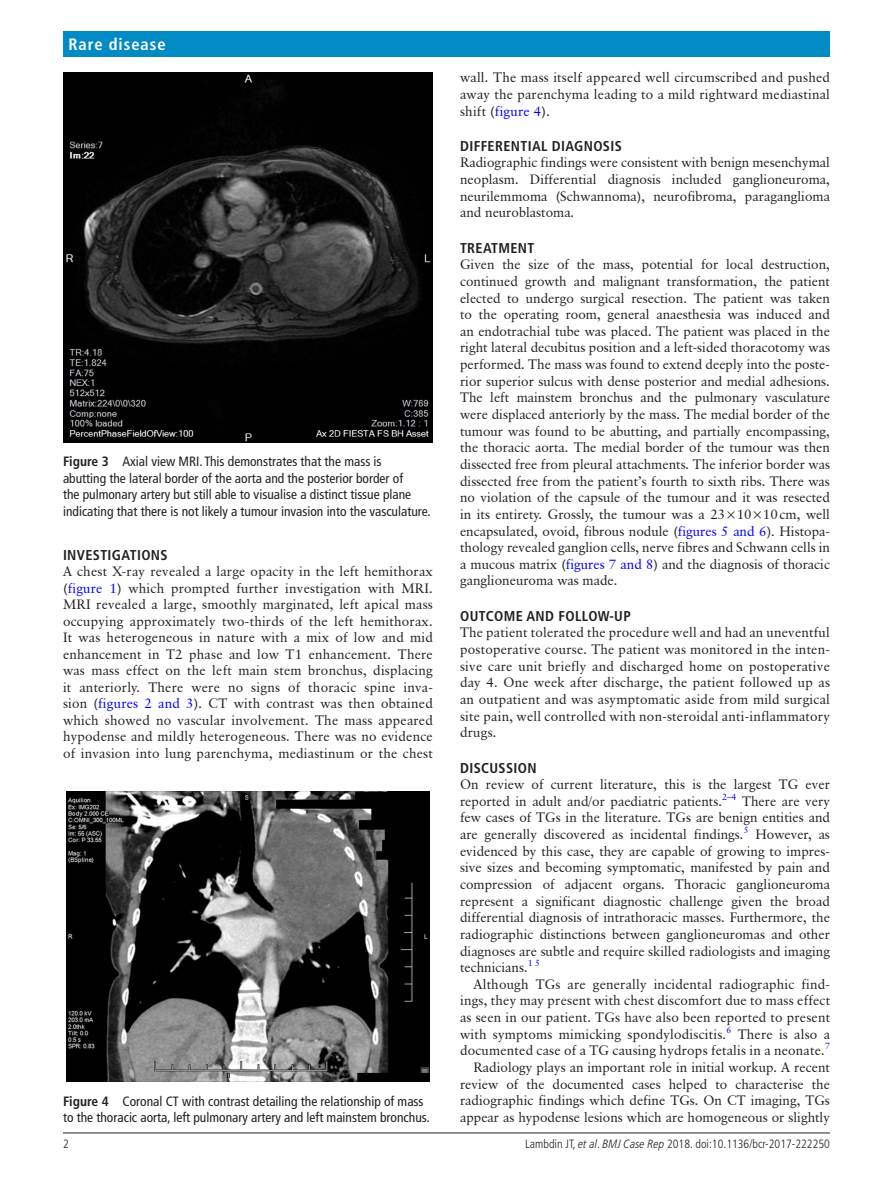
<style>
.page{position:relative;width:893px;height:1191px;background:#fff}
.page>*{position:absolute;margin:0;border:0;box-sizing:border-box;transform-origin:0 0}
.t1{font:700 condensed 16.5px "Frutiger LT Pro";color:#fff}
.t2{font:700 condensed 14.25px "Frutiger LT Pro";letter-spacing:.025em;color:#231f20}
.t3{font:13.5px/16.6px "Classical Garamond BT";color:#231f20;text-align:justify}
.t4{font:condensed 13.5px/16.5px "Frutiger LT Pro";color:#231f20}
.t5{font:300 condensed 12px "Frutiger LT Pro";color:#231f20}
.s1{font-weight:700}
.s2{color:#00f}
.s3{font-style:italic}
</style>
<div class="page">
<hr style="left:63px;top:1132px;width:767px;height:1px;background:#231f20">
<div style="left:63px;top:31px;width:767px;height:25px;background:#008bc5"></div>
<img style="left:63px;top:72px;width:370px;height:370px">
<img style="left:67px;top:791px;width:362px;height:290px">
<p class="t1" style="left:69px;top:34px;width:99px">RARE DISEASE</p>
<p class="t4" style="left:63px;top:453px;width:369px"><span class="s1">FIGURE 3</span> Axial view MRI. This demonstrates that the mass is<br>abutting the lateral border of the aorta and the posterior border of<br>the pulmonary artery but still able to visualise a distinct tissue plane indicating that there is not likely a tumour invasion into the vasculature.</p>
<p class="t2" style="left:63px;top:546px;width:105px">INVESTIGATIONS</p>
<p class="t3" style="left:63px;top:563px;width:371px">A chest X-ray revealed a large opacity in the left hemithorax (<span class="s2">figure 1</span>) which prompted further investigation with MRI.<br>MRI revealed a large, smoothly marginated, left apical mass occupying approximately two-thirds of the left hemithorax.<br>It was heterogeneous in nature with a mix of low and mid enhancement in T2 phase and low T1 enhancement. There was mass effect on the left main stem bronchus, displacing it anteriorly. There were no signs of thoracic spine inva&shy;sion (<span class="s2">figures 2 and 3</span>). CT with contrast was then obtained which showed no vascular involvement. The mass appeared hypodense and mildly heterogeneous. There was no evidence of invasion into lung parenchyma, mediastinum or the chest</p>
<p class="t4" style="left:63px;top:1092px;width:368px"><span class="s1">FIGURE 4</span> Coronal CT with contrast detailing the relationship of mass to the thoracic aorta, left pulmonary artery and left mainstem bronchus.</p>
<p class="t3" style="left:460px;top:69px;width:371px">wall. The mass itself appeared well circumscribed and pushed away the parenchyma leading to a mild rightward mediastinal shift (<span class="s2">figure 4</span>).</p>
<p class="t2" style="left:460px;top:137px;width:162px">DIFFERENTIAL DIAGNOSIS</p>
<p class="t3" style="left:460px;top:154px;width:371px">Radiographic findings were consistent with benign mesenchymal neoplasm. Differential diagnosis included ganglioneuroma, neurilemmoma (Schwannoma), neurofibroma, paraganglioma and neuroblastoma.</p>
<p class="t2" style="left:460px;top:239px;width:74px">TREATMENT</p>
<p class="t3" style="left:460px;top:256px;width:371px">Given the size of the mass, potential for local destruction, continued growth and malignant transformation, the patient elected to undergo surgical resection. The patient was taken to the operating room, general anaesthesia was induced and an endotrachial tube was placed. The patient was placed in the right lateral decubitus position and a left-sided thoracotomy was performed. The mass was found to extend deeply into the poste&shy;rior superior sulcus with dense posterior and medial adhesions.<br>The left mainstem bronchus and the pulmonary vasculature were displaced anteriorly by the mass. The medial border of the tumour was found to be abutting, and partially encompassing, the thoracic aorta. The medial border of the tumour was then dissected free from pleural attachments. The inferior border was dissected free from the patient’s fourth to sixth ribs. There was no violation of the capsule of the tumour and it was resected in its entirety. Grossly, the tumour was a 23×10×10cm, well encapsulated, ovoid, fibrous nodule (<span class="s2">figures 5 and 6</span>). Histopa&shy;thology revealed ganglion cells, nerve fibres and Schwann cells in a mucous matrix (<span class="s2">figures 7 and 8</span>) and the diagnosis of thoracic ganglioneuroma was made.</p>
<p class="t2" style="left:460px;top:607px;width:172px">OUTCOME AND FOLLOW-UP</p>
<p class="t3" style="left:460px;top:624px;width:371px">The patient tolerated the procedure well and had an uneventful postoperative course. The patient was monitored in the inten&shy;sive care unit briefly and discharged home on postoperative day 4. One week after discharge, the patient followed up as an outpatient and was asymptomatic aside from mild surgical site pain, well controlled with non-steroidal anti-inflammatory drugs.</p>
<p class="t2" style="left:460px;top:759px;width:78px">DISCUSSION</p>
<p class="t3" style="left:460px;top:776px;width:371px">On review of current literature, this is the largest TG ever reported in adult and/or paediatric patients.<sup>2–4</sup> There are very few cases of TGs in the literature. TGs are benign entities and are generally discovered as incidental findings.<sup>5</sup></p>
<p class="t3" style="left:460px;top:826px;width:371px;text-indent:295px">However, as evidenced by this case, they are capable of growing to impres&shy;sive sizes and becoming symptomatic, manifested by pain and compression of adjacent organs. Thoracic ganglioneuroma represent a significant diagnostic challenge given the broad differential diagnosis of intrathoracic masses. Furthermore, the radiographic distinctions between ganglioneuromas and other diagnoses are subtle and require skilled radiologists and imaging technicians.<sup>1</sup> <sup>5</sup></p>
<p class="t3" style="left:460px;top:975px;width:372px;text-align:right">Although TGs are generally incidental radiographic find&shy;ings, they may present with chest discomfort due to mass effect as seen in our patient. TGs have also been reported to present with symptoms mimicking spondylodiscitis.<sup>6</sup> There is also a documented case of a TG causing hydrops fetalis in a neonate.<sup>7<br></sup>Radiology plays an important role in initial workup. A recent review of the documented cases helped to characterise the radiographic findings which define TGs. On CT imaging, TGs appear as hypodense lesions which are homogeneous or slightly</p>
<p class="t5" style="left:63px;top:1136px;width:7px">2</p>
<p class="t5" style="left:525px;top:1136px;width:306px">Lambdin JT, <span class="s3">et al</span>. <span class="s3">BMJ Case Rep</span> 2018. doi:10.1136/bcr-2017-222250</p>
</div>
